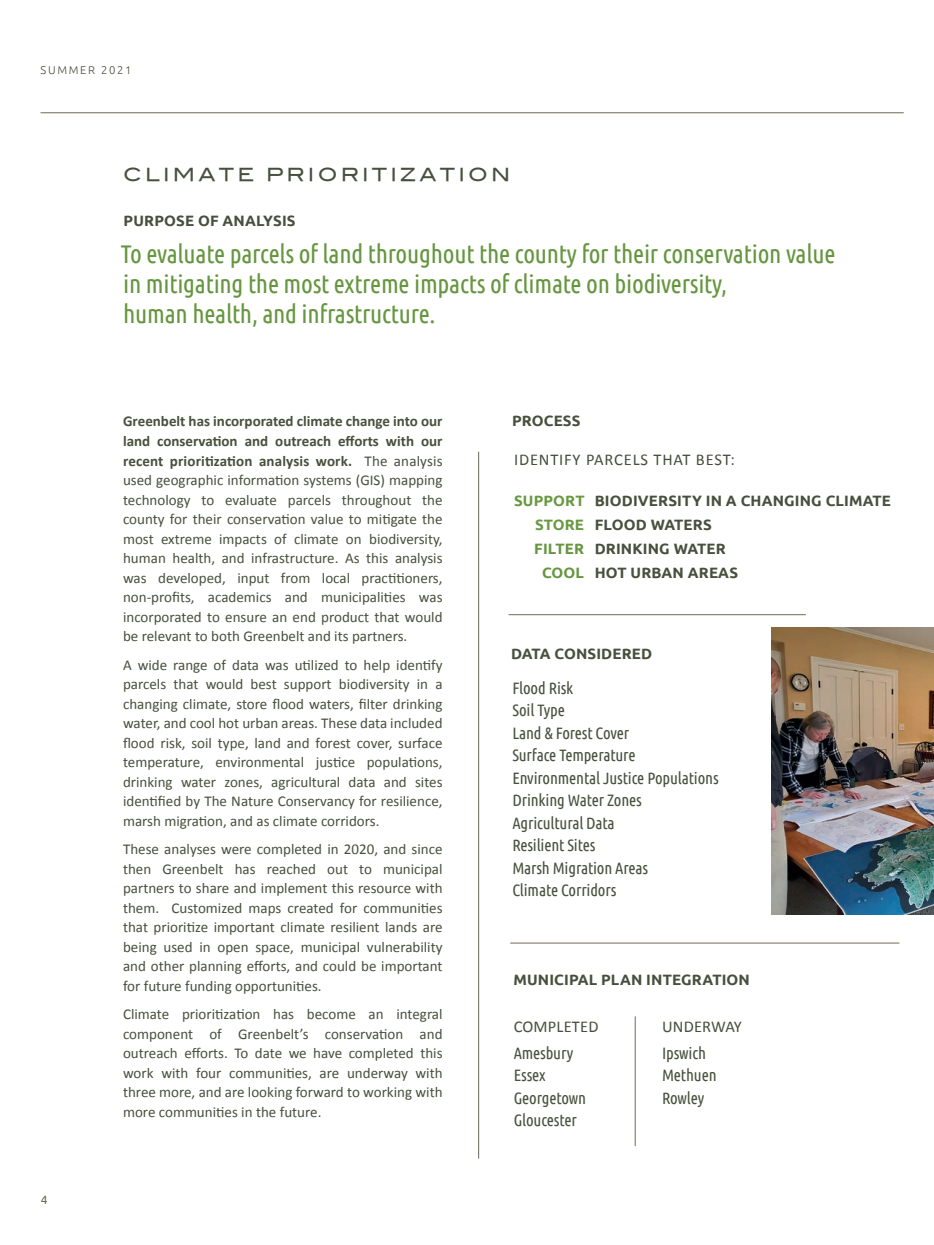
<style>
.page{position:relative;width:934px;height:1245px;background:#fff}
.page>*{position:absolute;margin:0;border:0;box-sizing:border-box;transform-origin:0 0}
.Paragraph_Style_3{font:25.5px/30px "Ubuntu Condensed";letter-spacing:-.01em;color:#65963f}
.t1{font:18px "Blair Md ITCTT Medium";letter-spacing:.18em;color:#484f3c}
.t2{font:16.5px "Ubuntu Condensed";letter-spacing:-.01em;color:#4a513e}
.t3{font:16.5px "Calibri";letter-spacing:.05em;color:#484f3c}
.t4{font:16.5px "Calibri";letter-spacing:.025em;color:#484f3c}
.t5{font:15px/19.5px "Calibri";color:#484f3c;text-align:justify}
.t6{font:700 15px "Ubuntu";letter-spacing:.01em;color:#484f3c}
.t7{font:12px "Ubuntu";color:#686654}
.t8{font:300 11.25px "Ubuntu";letter-spacing:.15em;color:#484f3c}
.s1{font-weight:700}
.s2{color:#689941}
.s3{color:#65963f}
</style>
<div class="page">
<img style="left:771px;top:627px;width:162px;height:287px">
<hr style="left:40px;top:112px;width:863px;height:1px;background:#6d6b53">
<hr style="left:508px;top:614px;width:297px;height:1px;background:#6d6b53">
<hr style="left:510px;top:942px;width:389px;height:1px;background:#6d6b53">
<hr style="left:478px;top:451px;width:1px;height:707px;background:#676756">
<hr style="left:634px;top:1016px;width:1px;height:129px;background:#6d6b53">
<p class="t8" style="left:40px;top:63px;width:92px">SUMMER 2021</p>
<p class="t1" style="left:123px;top:159px;width:388px">CLIMATE PRIORITIZATION</p>
<p class="t6" style="left:124px;top:212px;width:173px">PURPOSE OF ANALYSIS</p>
<p class="Paragraph_Style_3" style="left:121px;top:238px;width:715px">To evaluate parcels of land throughout the county for their conservation value in mitigating the most extreme impacts of climate on biodiversity,</p>
<p class="Paragraph_Style_3" style="left:123px;top:298px;width:314px">human health, and infrastructure.</p>
<p class="t7" style="left:41px;top:1192px;width:8px">4</p>
<p class="t5" style="left:123px;top:412px;width:321px"><span class="s1">Greenbelt has incorporated climate change into our land conservation and outreach efforts with our recent prioritization analysis work.</span> The analysis used geographic information systems (GIS) mapping technology to evaluate parcels throughout the county for their conservation value to mitigate the most extreme impacts of climate on biodiversity, human health, and infrastructure. As this analysis was developed, input from local practitioners, non-profits, academics and municipalities was incorporated to ensure an end product that would be relevant to both Greenbelt and its partners.</p>
<p class="t5" style="left:123px;top:655px;width:321px">A wide range of data was utilized to help identify parcels that would best support biodiversity in a changing climate, store flood waters, filter drinking water, and cool hot urban areas. These data included flood risk, soil type, land and forest cover, surface temperature, environmental justice populations, drinking water zones, agricultural data and sites identified by The Nature Conservancy for resilience, marsh migration, and as climate corridors.</p>
<p class="t5" style="left:123px;top:839px;width:321px">These analyses were completed in 2020, and since then Greenbelt has reached out to municipal partners to share and implement this resource with them. Customized maps created for communities that prioritize important climate resilient lands are being used in open space, municipal vulnerability and other planning efforts, and could be important for future funding opportunities.</p>
<p class="t5" style="left:123px;top:1004px;width:321px">Climate prioritization has become an integral component of Greenbelt’s conservation and outreach efforts. To date we have completed this work with four communities, are underway with three more, and are looking forward to working with more communities in the future.</p>
<p class="t6" style="left:512px;top:411px;width:70px">PROCESS</p>
<p class="t3" style="left:514px;top:449px;width:222px">IDENTIFY PARCELS THAT BEST:</p>
<p class="t6" style="left:514px;top:491px;width:378px"><span class="s2">SUPPORT</span> BIODIVERSITY IN A CHANGING CLIMATE</p>
<p class="t6" style="left:535px;top:515px;width:178px"><span class="s2">STORE</span> FLOOD WATERS</p>
<p class="t6" style="left:534px;top:539px;width:193px"><span class="s3">FILTER</span> DRINKING WATER</p>
<p class="t6" style="left:542px;top:563px;width:198px"><span class="s3">COOL</span> HOT URBAN AREAS</p>
<p class="t6" style="left:511px;top:644px;width:143px">DATA CONSIDERED</p>
<p class="t2" style="left:512px;top:677px;width:62px">Flood Risk</p>
<p class="t2" style="left:512px;top:700px;width:54px">Soil Type</p>
<p class="t2" style="left:512px;top:722px;width:118px">Land &amp; Forest Cover</p>
<p class="t2" style="left:512px;top:745px;width:125px">Surface Temperature</p>
<p class="t2" style="left:512px;top:767px;width:208px">Environmental Justice Populations</p>
<p class="t2" style="left:512px;top:790px;width:131px">Drinking Water Zones</p>
<p class="t2" style="left:512px;top:812px;width:104px">Agricultural Data</p>
<p class="t2" style="left:512px;top:835px;width:84px">Resilient Sites</p>
<p class="t2" style="left:512px;top:857px;width:137px">Marsh Migration Areas</p>
<p class="t2" style="left:512px;top:880px;width:105px">Climate Corridors</p>
<p class="t6" style="left:513px;top:970px;width:238px">MUNICIPAL PLAN INTEGRATION</p>
<p class="t4" style="left:513px;top:1015px;width:86px">COMPLETED</p>
<p class="t4" style="left:662px;top:1015px;width:81px">UNDERWAY</p>
<p class="t2" style="left:513px;top:1042px;width:61px">Amesbury</p>
<p class="t2" style="left:661px;top:1042px;width:45px">Ipswich</p>
<p class="t2" style="left:513px;top:1064px;width:33px">Essex</p>
<p class="t2" style="left:661px;top:1064px;width:56px">Methuen</p>
<p class="t2" style="left:513px;top:1087px;width:74px">Georgetown</p>
<p class="t2" style="left:661px;top:1087px;width:44px">Rowley</p>
<p class="t2" style="left:513px;top:1109px;width:65px">Gloucester</p>
</div>
